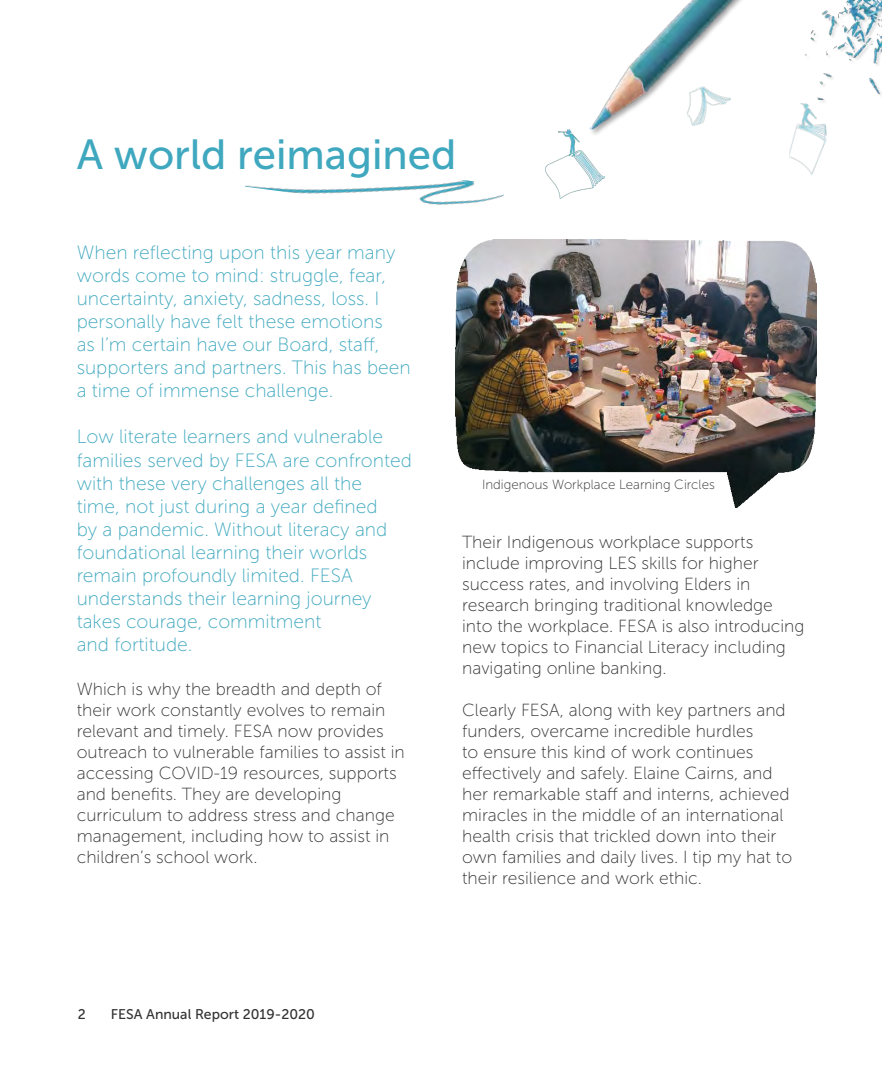
<style>
.page{position:relative;width:882px;height:1071px;background:#fff}
.page>*{position:absolute;margin:0;border:0;box-sizing:border-box;transform-origin:0 0}
.t1{font:42px "Museo Sans 500";color:#3fa8bf}
.t2{font:19.25px/23.1px "Museo Sans 100";color:#3fa8bf}
.t3{font:17.5px/21px "Museo Sans 100";color:#333233}
.t4{font:14px "Museo Sans 500";color:#333233}
.t5{font:13.3px "Museo Sans 100";color:#333233}
</style>
<div class="page">
<img style="left:589px;top:0;width:153px;height:130px">
<img style="left:455px;top:239px;width:361px;height:269px">
<img style="left:545px;top:130px;width:60px;height:68px">
<img style="left:789px;top:103px;width:38px;height:72px">
<img style="left:681px;top:80px;width:54px;height:47px">
<img style="left:245px;top:180px;width:259px;height:25px">
<div style="left:805px;top:0;width:77px;height:104px;background:#fff"></div>
<img style="left:805px;top:1px;width:77px;height:99px">
<p class="t1" style="left:77px;top:132px;width:381px">A world reimagined</p>
<p class="t2" style="left:77px;top:241px;width:336px">When reflecting upon this year many words come to mind: struggle, fear, uncertainty, anxiety, sadness, loss. I personally have felt these emotions<br>as I’m certain have our Board, staff, supporters and partners. This has been a time of immense challenge.</p>
<p class="t2" style="left:77px;top:426px;width:337px">Low literate learners and vulnerable families served by FESA are confronted with these very challenges all the<br>time, not just during a year defined<br>by a pandemic. Without literacy and foundational learning their worlds remain profoundly limited. FESA understands their learning journey takes courage, commitment</p>
<p class="t2" style="left:77px;top:633px;width:117px">and fortitude.</p>
<p class="t3" style="left:77px;top:679px;width:330px">Which is why the breadth and depth of their work constantly evolves to remain relevant and timely. FESA now provides outreach to vulnerable families to assist in accessing COVID-19 resources, supports and benefits. They are developing curriculum to address stress and change management, including how to assist in children’s school work.</p>
<p class="t5" style="left:482px;top:477px;width:234px">Indigenous Workplace Learning Circles</p>
<p class="t3" style="left:462px;top:532px;width:344px">Their Indigenous workplace supports include improving LES skills for higher success rates, and involving Elders in research bringing traditional knowledge into the workplace. FESA is also introducing new topics to Financial Literacy including navigating online banking.</p>
<p class="t3" style="left:462px;top:700px;width:332px">Clearly FESA, along with key partners and funders, overcame incredible hurdles<br>to ensure this kind of work continues effectively and safely. Elaine Cairns, and her remarkable staff and interns, achieved miracles in the middle of an international health crisis that trickled down into their own families and daily lives. I tip my hat to their resilience and work ethic.</p>
<p class="t4" style="left:78px;top:1006px;width:10px">2</p>
<p class="t4" style="left:111px;top:1006px;width:205px">FESA Annual Report 2019-2020</p>
</div>
